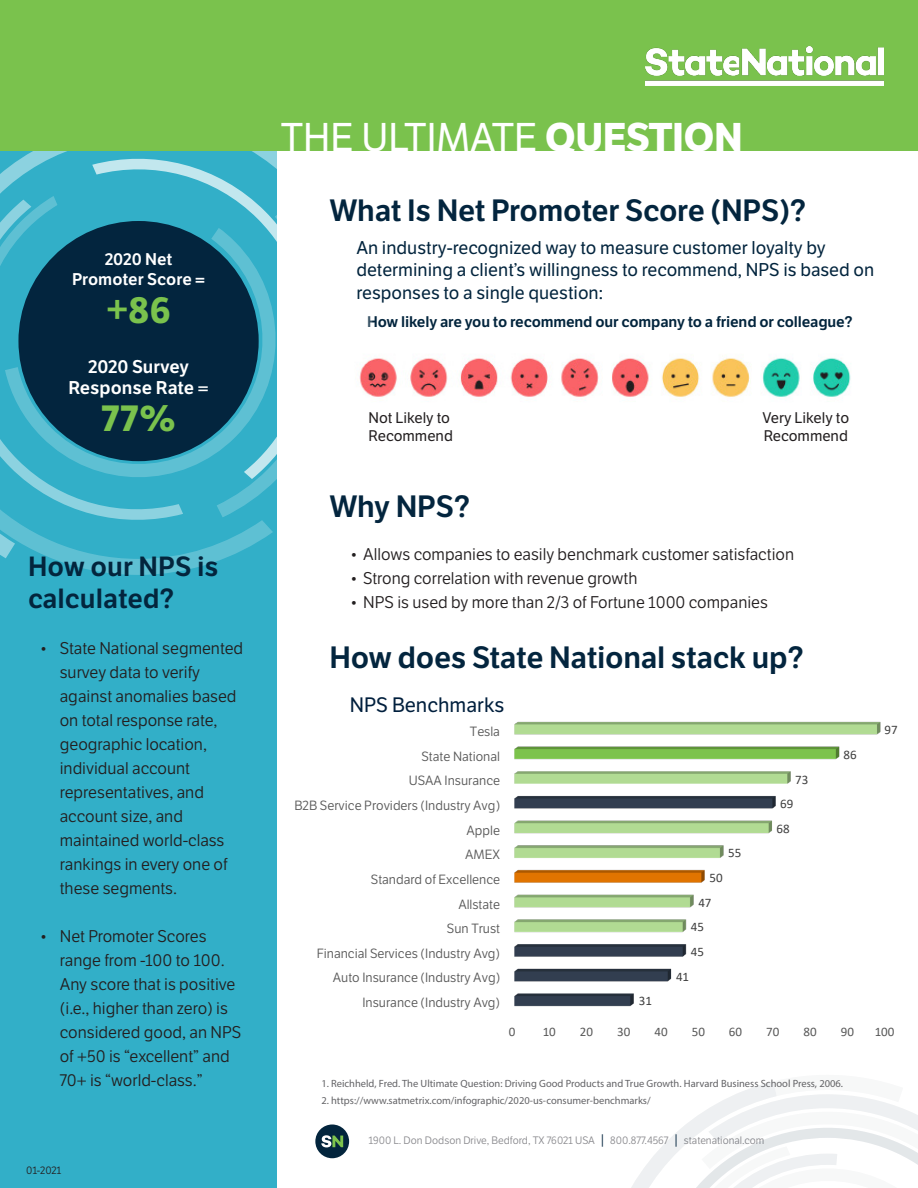
<style>
.page{position:relative;width:918px;height:1188px;background:#fff}
.page>*{position:absolute;margin:0;border:0;box-sizing:border-box;transform-origin:0 0}
.Title_bar{font:39px "LFT Etica";color:#fff}
.intro{font:700 36.3px "LFT Etica";color:#7ac24d}
.t1{font:700 36px "LFT Etica";color:#7ac24d}
.Sub-Subheads{font:600 30px "LFT Etica";letter-spacing:-.01em;color:#03253e}
.t2{font:600 27px "LFT Etica";color:#03253d}
.t3{font:20.25px "LFT Etica";color:#001f3d}
.body{font:18px/22.5px "LFT Etica";color:#03253e}
.t4{font:600 18px "LFT Etica";letter-spacing:-.005em;color:#fff}
.t5{font:16.5px/24px "LFT Etica";color:#231f20}
.intro-2{font:600 16.5px/19.5px "LFT Etica";letter-spacing:-.005em;color:#fff;text-align:center}
.body-2{font:600 15px "LFT Etica";letter-spacing:-.01em;color:#03253d}
.t6{font:15px/18px "LFT Etica";color:#231f20}
.t7{font:13.05px "LFT Etica";color:#595959}
.t8{font:13.05px "Calibri";color:#404040}
.t9{font:13.05px "Calibri";color:#595959}
.t10{font:10.5px "Myriad Pro";color:#636366}
.t11{font:10.5px "LFT Etica";color:#8a8a8e}
.t12{font:10.5px "LFT Etica";letter-spacing:-.015em;color:#231f20}
.s1{font-weight:700}
.s2{font-size:13.5px;color:#03253e}
</style>
<div class="page">
<div style="left:0;top:148px;width:277px;height:1040px;background:#32afc8"></div>
<div style="left:315px;top:1125px;width:34px;height:33px;background:#03253d;border-radius:50%"></div>
<svg style="left:321px;top:1135px;width:22px;height:12px"></svg>
<svg style="left:631px;top:1082px;width:287px;height:106px"></svg>
<img style="left:514px;top:721px;width:367px;height:286px">
<svg style="left:5px;top:558px;width:220px;height:17px;fill:#59bed2"></svg>
<svg style="left:0;top:150px;width:373px;height:408px"></svg>
<div style="left:18px;top:221px;width:241px;height:240px;background:#03253e;border-radius:50%"></div>
<div style="left:0;top:0;width:918px;height:150px;background:#7ac24d"></div>
<img style="left:646px;top:47px;width:238px;height:38px">
<img style="left:346px;top:345px;width:505px;height:57px">
<p class="intro-2" style="left:72px;top:250px;width:134px">2020 Net<br>Promoter Score <span class="s1">=</span></p>
<p class="intro" style="left:107px;top:288px;width:66px">+86</p>
<p class="t4" style="left:88px;top:356px;width:103px">2020 Survey</p>
<p class="t4" style="left:68px;top:377px;width:142px">Response Rate =</p>
<p class="t1" style="left:102px;top:396px;width:75px">77%</p>
<p class="t2" style="left:28px;top:550px;width:192px">How our NPS is</p>
<p class="t2" style="left:28px;top:582px;width:148px">calculated?</p>
<p class="t5" style="left:60px;top:637px;width:185px;text-indent:-20px">• State National segmented survey data to verify against anomalies based on total response rate, geographic location, individual account representatives, and account size, and maintained world-class rankings in every one of these segments.</p>
<p class="t5" style="left:60px;top:925px;width:183px;text-indent:-20px">• Net Promoter Scores range from -100 to 100.<br>Any score that is positive (i.e., higher than zero) is considered good, an NPS of +50 is “excellent” and<br>70+ is “world-class.”</p>
<p class="t12" style="left:26px;top:1165px;width:37px">01-2021</p>
<p class="Title_bar" style="left:281px;top:114px;width:463px">THE ULTIMATE <span class="s1">QUESTION</span></p>
<p class="Sub-Subheads" style="left:329px;top:192px;width:478px">What Is Net Promoter Score (NPS)?</p>
<p class="body" style="left:356px;top:237px;width:519px">An industry-recognized way to measure customer loyalty by determining a client’s willingness to recommend, NPS is based on responses to a single question:</p>
<p class="body-2" style="left:367px;top:313px;width:487px">How likely are you to recommend our company to a friend or colleague?</p>
<p class="t6" style="left:368px;top:409px;width:83px">Not Likely to</p>
<p class="t6" style="left:369px;top:427px;width:86px">Recommend</p>
<p class="t6" style="left:763px;top:409px;width:88px">Very Likely to<br>Recommend</p>
<p class="Sub-Subheads" style="left:329px;top:488px;width:142px">Why NPS?</p>
<p class="t5" style="left:350px;top:543px;width:446px">• Allows companies to easily benchmark customer satisfaction</p>
<p class="t5" style="left:350px;top:567px;width:289px">• Strong correlation with revenue growth</p>
<p class="t5" style="left:350px;top:591px;width:420px">• NPS is used by more than 2/3 of Fortune 1000 companies</p>
<p class="Sub-Subheads" style="left:329px;top:639px;width:476px">How does State National stack up?</p>
<p class="t3" style="left:350px;top:693px;width:156px">NPS Benchmarks</p>
<p class="t7" style="left:470px;top:724px;width:32px">Tesla</p>
<p class="t8" style="left:885px;top:721px;width:15px">97</p>
<p class="t7" style="left:422px;top:749px;width:80px">State National</p>
<p class="t8" style="left:844px;top:745px;width:15px">86</p>
<p class="t7" style="left:409px;top:773px;width:93px">USAA Insurance</p>
<p class="t8" style="left:795px;top:770px;width:15px">73</p>
<p class="t7" style="left:294px;top:798px;width:207px">B2B Service Providers (Industry Avg)</p>
<p class="t8" style="left:780px;top:795px;width:15px">69</p>
<p class="t7" style="left:467px;top:822px;width:35px">Apple</p>
<p class="t8" style="left:777px;top:819px;width:15px">68</p>
<p class="t7" style="left:465px;top:847px;width:36px">AMEX</p>
<p class="t8" style="left:728px;top:844px;width:15px">55</p>
<p class="t7" style="left:371px;top:872px;width:131px">Standard of Excellence</p>
<p class="t8" style="left:710px;top:869px;width:15px">50</p>
<p class="t7" style="left:458px;top:896px;width:43px">Allstate</p>
<p class="t8" style="left:698px;top:893px;width:15px">47</p>
<p class="t7" style="left:447px;top:921px;width:55px">Sun Trust</p>
<p class="t8" style="left:691px;top:918px;width:15px">45</p>
<p class="t7" style="left:317px;top:946px;width:185px">Financial Services (Industry Avg)</p>
<p class="t8" style="left:691px;top:943px;width:15px">45</p>
<p class="t7" style="left:333px;top:970px;width:169px">Auto Insurance (Industry Avg)</p>
<p class="t8" style="left:676px;top:967px;width:15px">41</p>
<p class="t7" style="left:362px;top:995px;width:139px">Insurance (Industry Avg)</p>
<p class="t8" style="left:639px;top:992px;width:15px">31</p>
<p class="t9" style="left:509px;top:1022px;width:8px">0</p>
<p class="t9" style="left:543px;top:1022px;width:15px">10</p>
<p class="t9" style="left:580px;top:1022px;width:15px">20</p>
<p class="t9" style="left:617px;top:1022px;width:15px">30</p>
<p class="t9" style="left:654px;top:1022px;width:15px">40</p>
<p class="t9" style="left:692px;top:1022px;width:15px">50</p>
<p class="t9" style="left:729px;top:1022px;width:15px">60</p>
<p class="t9" style="left:766px;top:1022px;width:15px">70</p>
<p class="t9" style="left:804px;top:1022px;width:15px">80</p>
<p class="t9" style="left:841px;top:1022px;width:15px">90</p>
<p class="t9" style="left:875px;top:1022px;width:21px">100</p>
<p class="t10" style="left:321px;top:1077px;width:523px">1. Reichheld, Fred. The Ultimate Question: Driving Good Products and True Growth. Harvard Business School Press, 2006.</p>
<p class="t10" style="left:321px;top:1094px;width:331px">2. https://www.satmetrix.com/infographic/2020-us-consumer-benchmarks/</p>
<p class="t11" style="left:368px;top:1134px;width:397px">1900 L. Don Dodson Drive, Bedford, TX 76021 USA <span class="s2">|</span> 800.877.4567 <span class="s2">|</span> statenational.com</p>
</div>
